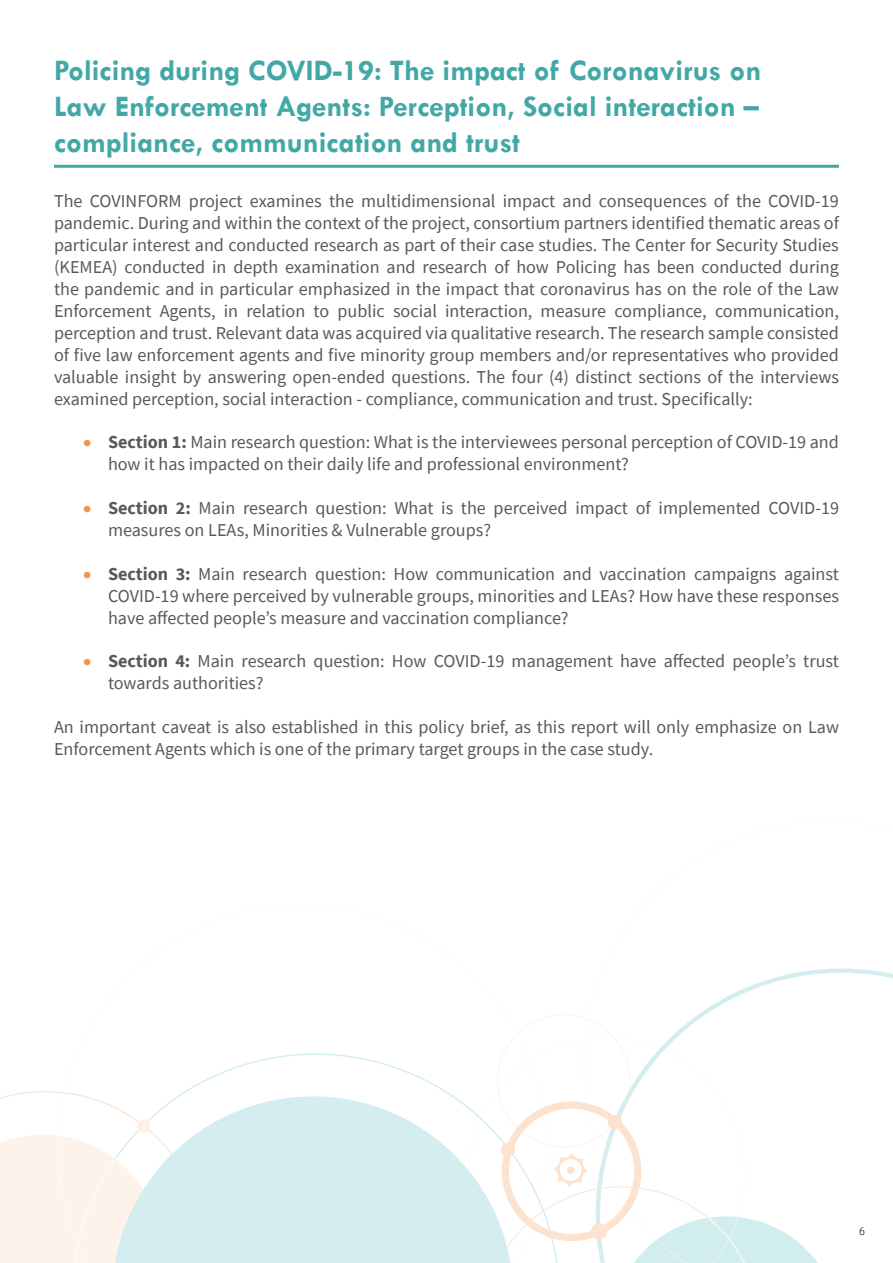
<style>
.page{position:relative;width:893px;height:1263px;background:#fff}
.page>*{position:absolute;margin:0;border:0;box-sizing:border-box;transform-origin:0 0}
.t1{font:700 30px/36px "Tw Cen";color:#42a8a6;text-align:justify}
.t2{font:18.15px/21.9px "Source Sans Pro";color:#58595b}
.t3{font:300 10.5px "Roboto";color:#000}
.s1{font-family:"Mulish";color:#f79346}
.s2{font-weight:700}
</style>
<div class="page">
<hr style="left:54px;top:165px;width:785px;height:3px;background:#42a8a6">
<svg style="left:704px;top:968px;width:189px;height:43px"></svg>
<svg style="left:499px;top:1011px;width:319px;height:252px"></svg>
<svg style="left:228px;top:1068px;width:314px;height:195px;fill:#d4edee"></svg>
<svg style="left:0;top:1070px;width:228px;height:193px"></svg>
<h1 class="t1" style="left:54px;top:52px;width:709px">Policing during COVID-19: The impact of Coronavirus on Law Enforcement Agents: Perception, Social interaction – compliance, communication and trust</h1>
<p class="t2" style="left:54px;top:190px;width:786px;text-align:justify">The COVINFORM project examines the multidimensional impact and consequences of the COVID-19 pandemic. During and within the context of the project, consortium partners identified thematic areas of particular interest and conducted research as part of their case studies. The Center for Security Studies (KEMEA) conducted in depth examination and research of how Policing has been conducted during the pandemic and in particular emphasized in the impact that coronavirus has on the role of the Law Enforcement Agents, in relation to public social interaction, measure compliance, communication, perception and trust. Relevant data was acquired via qualitative research. The research sample consisted of five law enforcement agents and five minority group members and/or representatives who provided valuable insight by answering open-ended questions. The four (4) distinct sections of the interviews examined perception, social interaction - compliance, communication and trust. Specifically:</p>
<p class="t2" style="left:108px;top:431px;width:732px;text-indent:-26px"><span class="s1">•</span> <span class="s2">Section 1:</span> Main research question: What is the interviewees personal perception of COVID-19 and how it has impacted on their daily life and professional environment?</p>
<p class="t2" style="left:108px;top:497px;width:733px;text-indent:-26px"><span class="s1">•</span> <span class="s2">Section 2:</span> Main research question: What is the perceived impact of implemented COVID-19 measures on LEAs, Minorities &amp; Vulnerable groups?</p>
<p class="t2" style="left:108px;top:563px;width:732px;text-align:justify;text-indent:-26px"><span class="s1">•</span> <span class="s2">Section 3:</span> Main research question: How communication and vaccination campaigns against COVID-19 where perceived by vulnerable groups, minorities and LEAs? How have these responses have affected people’s measure and vaccination compliance?</p>
<p class="t2" style="left:108px;top:650px;width:732px;text-indent:-26px"><span class="s1">•</span> <span class="s2">Section 4:</span> Main research question: How COVID-19 management have affected people’s trust towards authorities?</p>
<p class="t2" style="left:54px;top:716px;width:787px">An important caveat is also established in this policy brief, as this report will only emphasize on Law<br>Enforcement Agents which is one of the primary target groups in the case study.</p>
<p class="t3" style="left:859px;top:1224px;width:7px">6</p>
</div>
